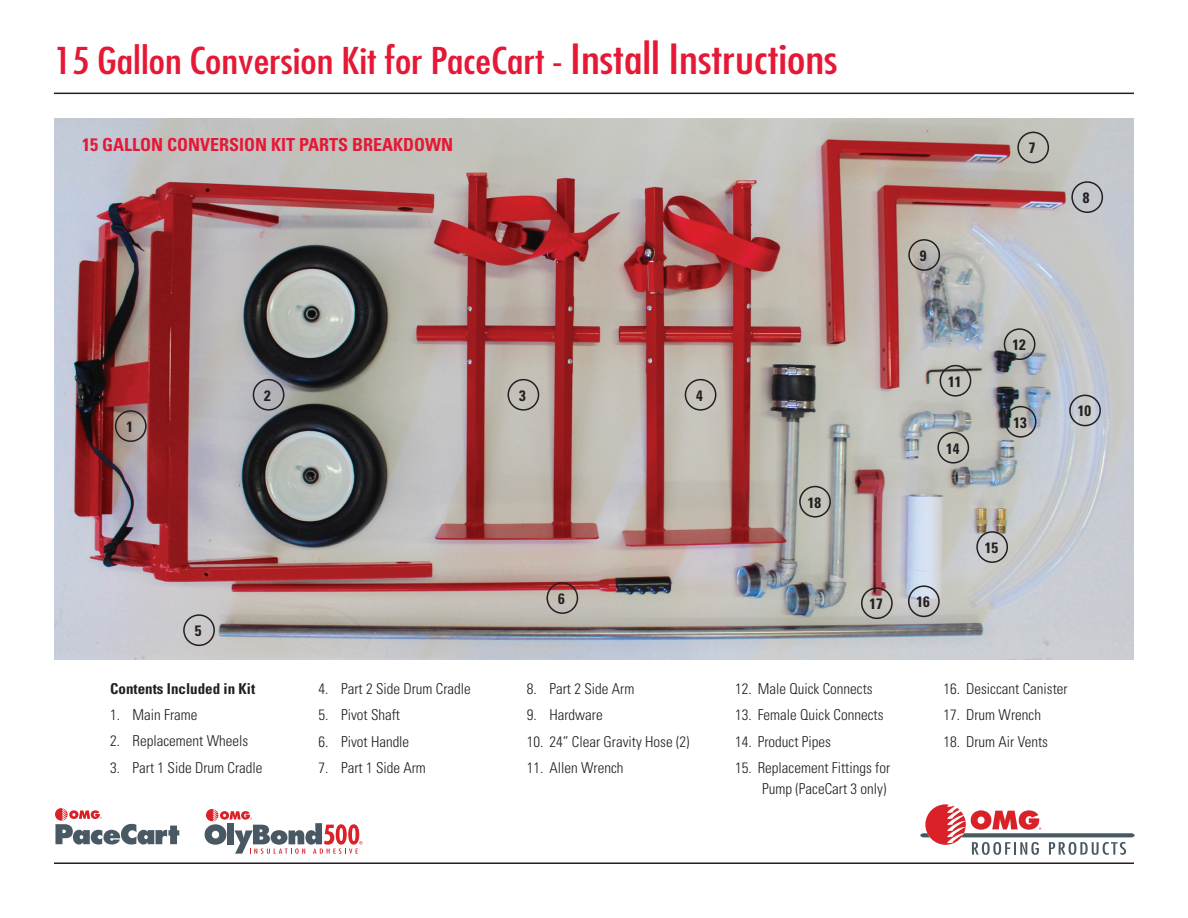
<style>
.page{position:relative;width:1188px;height:918px;background:#fff}
.page>*{position:absolute;margin:0;border:0;box-sizing:border-box;transform-origin:0 0}
.t1{font:condensed 36px "Futura";color:#e51836;scale:1.2 1}
.t2{font:700 condensed 18px "Univers";color:#e51836}
.t3{font:300 condensed 15px/21px "Univers";color:#231f20;text-align:right}
.t4{font:700 condensed 15px "Univers";color:#231f20}
.s1{font-size:40.5px}
</style>
<div class="page">
<hr style="left:54px;top:862px;width:1080px;height:2px;background:#231f20">
<img style="left:54px;top:119px;width:1080px;height:541px">
<div style="left:115px;top:410px;width:32px;height:32px;border:2px solid #231f20;border-radius:50%"></div>
<div style="left:253px;top:379px;width:31px;height:32px;border:2px solid #231f20;border-radius:50%"></div>
<div style="left:685px;top:379px;width:31px;height:32px;border:2px solid #231f20;border-radius:50%"></div>
<div style="left:546px;top:582px;width:32px;height:32px;border:2px solid #231f20;border-radius:50%"></div>
<div style="left:183px;top:614px;width:32px;height:32px;border:2px solid #231f20;border-radius:50%"></div>
<div style="left:508px;top:379px;width:31px;height:32px;border:2px solid #231f20;border-radius:50%"></div>
<div style="left:1017px;top:132px;width:32px;height:31px;border:2px solid #231f20;border-radius:50%"></div>
<div style="left:1071px;top:181px;width:32px;height:32px;border:2px solid #231f20;border-radius:50%"></div>
<div style="left:908px;top:239px;width:32px;height:32px;border:2px solid #231f20;border-radius:50%"></div>
<div style="left:1069px;top:395px;width:32px;height:31px;border:2px solid #231f20;border-radius:50%"></div>
<div style="left:940px;top:365px;width:31px;height:32px;border:2px solid #231f20;border-radius:50%"></div>
<div style="left:1004px;top:328px;width:31px;height:32px;border:2px solid #231f20;border-radius:50%"></div>
<div style="left:1005px;top:406px;width:31px;height:32px;border:2px solid #231f20;border-radius:50%"></div>
<div style="left:937px;top:432px;width:32px;height:32px;border:2px solid #231f20;border-radius:50%"></div>
<div style="left:976px;top:531px;width:32px;height:32px;border:2px solid #231f20;border-radius:50%"></div>
<div style="left:908px;top:585px;width:32px;height:32px;border:2px solid #231f20;border-radius:50%"></div>
<div style="left:861px;top:587px;width:32px;height:32px;border:2px solid #231f20;border-radius:50%"></div>
<div style="left:799px;top:486px;width:32px;height:32px;border:2px solid #231f20;border-radius:50%"></div>
<svg style="left:920px;top:804px;width:215px;height:51px"></svg>
<svg style="left:55px;top:808px;width:124px;height:37px"></svg>
<svg style="left:205px;top:809px;width:158px;height:45px"></svg>
<hr style="left:54px;top:93px;width:1080px;height:1px;background:#231f20">
<h1 class="t1" style="left:54px;top:38px;width:655px">15 Gallon Conversion Kit for PaceCart - <span class="s1">Install Instructions</span></h1>
<p class="t2" style="left:82px;top:133px;width:373px">15 GALLON CONVERSION KIT PARTS BREAKDOWN</p>
<p class="t4" style="left:920px;top:246px;width:8px">9</p>
<p class="t4" style="left:1029px;top:139px;width:8px">7</p>
<p class="t4" style="left:1083px;top:189px;width:8px">8</p>
<p class="t4" style="left:127px;top:418px;width:8px">1</p>
<p class="t4" style="left:264px;top:386px;width:8px">2</p>
<p class="t4" style="left:696px;top:386px;width:8px">4</p>
<p class="t4" style="left:519px;top:386px;width:8px">3</p>
<p class="t4" style="left:195px;top:622px;width:8px">5</p>
<p class="t4" style="left:558px;top:589px;width:8px">6</p>
<p class="t4" style="left:110px;top:679px;width:147px">Contents Included in Kit</p>
<p class="t3" style="left:110px;top:704px;width:89px">1. Main Frame</p>
<p class="t3" style="left:110px;top:731px;width:140px">2. Replacement Wheels</p>
<p class="t3" style="left:110px;top:757px;width:154px">3. Part 1 Side Drum Cradle</p>
<p class="t3" style="left:319px;top:678px;width:154px">4. Part 2 Side Drum Cradle</p>
<p class="t3" style="left:319px;top:704px;width:83px">5. Pivot Shaft</p>
<p class="t3" style="left:319px;top:731px;width:92px">6. Pivot Handle</p>
<p class="t3" style="left:319px;top:757px;width:109px">7. Part 1 Side Arm</p>
<p class="t3" style="left:527px;top:678px;width:109px">8. Part 2 Side Arm</p>
<p class="t3" style="left:527px;top:704px;width:77px">9. Hardware</p>
<p class="t3" style="left:527px;top:731px;width:164px">10. 24” Clear Gravity Hose (2)</p>
<p class="t3" style="left:527px;top:757px;width:98px">11. Allen Wrench</p>
<p class="t4" style="left:808px;top:493px;width:15px">18</p>
<p class="t4" style="left:948px;top:372px;width:15px">11</p>
<p class="t4" style="left:946px;top:439px;width:15px">14</p>
<p class="t4" style="left:1012px;top:336px;width:15px">12</p>
<p class="t4" style="left:1013px;top:413px;width:15px">13</p>
<p class="t4" style="left:870px;top:595px;width:15px">17</p>
<p class="t4" style="left:917px;top:593px;width:15px">16</p>
<p class="t4" style="left:985px;top:538px;width:15px">15</p>
<p class="t4" style="left:1078px;top:402px;width:15px">10</p>
<p class="t3" style="left:735px;top:678px;width:139px">12. Male Quick Connects</p>
<p class="t3" style="left:735px;top:704px;width:150px">13. Female Quick Connects</p>
<p class="t3" style="left:735px;top:731px;width:97px">14. Product Pipes</p>
<p class="t3" style="left:735px;top:757px;width:156px">15. Replacement Fittings for<br>Pump (PaceCart 3 only)</p>
<p class="t3" style="left:944px;top:678px;width:126px">16. Desiccant Canister</p>
<p class="t3" style="left:944px;top:704px;width:99px">17. Drum Wrench</p>
<p class="t3" style="left:944px;top:731px;width:106px">18. Drum Air Vents</p>
</div>
